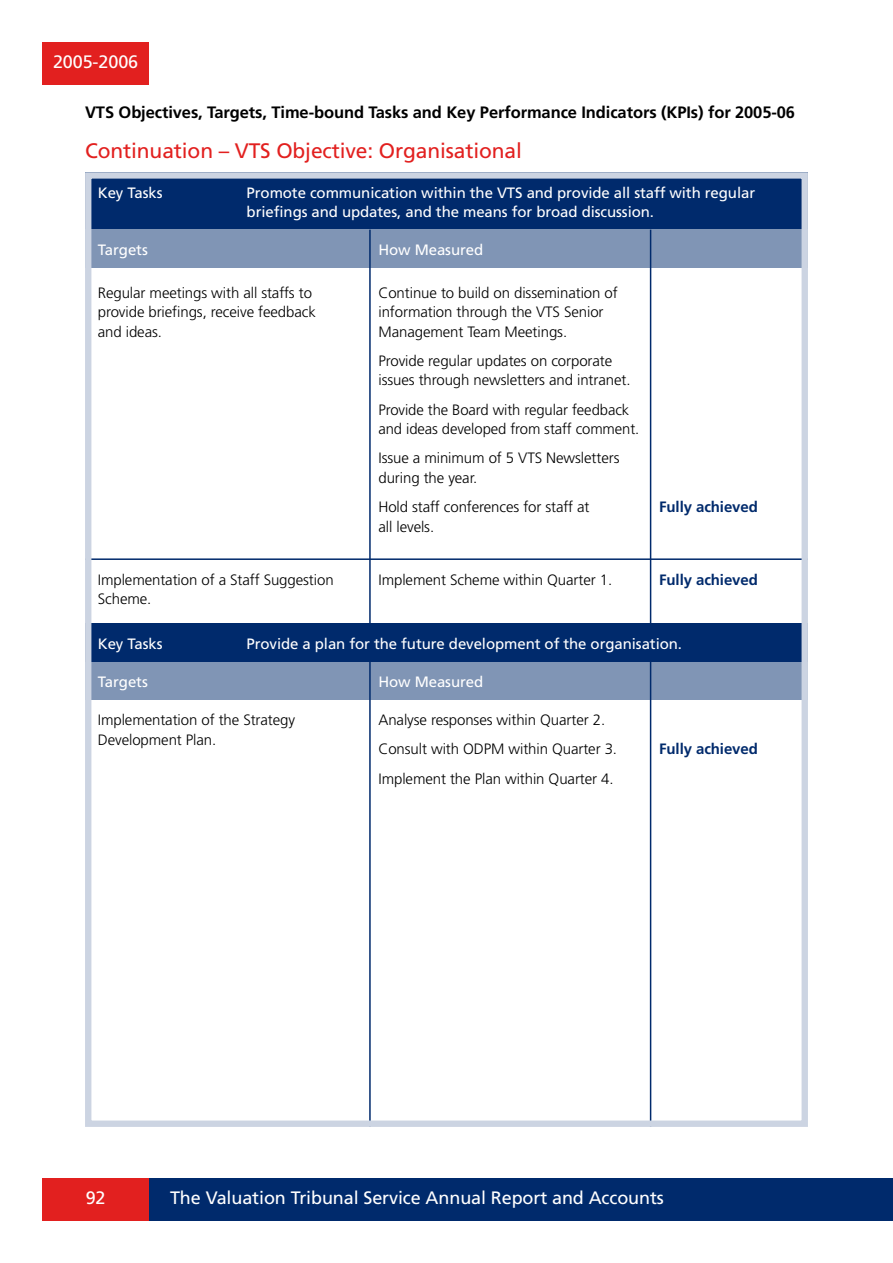
<style>
.page{position:relative;width:893px;height:1263px;background:#fff}
.page>*{position:absolute;margin:0;border:0;box-sizing:border-box;transform-origin:0 0}
.t1{font:21px "Frutiger";letter-spacing:-.005em;color:#e2201f}
.t2{font:18px "Frutiger";letter-spacing:-.005em;color:#fff}
.t3{font:700 16.5px "Frutiger";letter-spacing:-.005em;color:#000}
.t4{font:300 15px/19.5px "Frutiger";letter-spacing:-.005em;color:#000}
.t5{font:15px/19.5px "Frutiger";letter-spacing:-.005em;color:#fff}
.t6{font:700 15px "Frutiger";letter-spacing:-.005em;color:#002a6c}
</style>
<div class="page">
<div style="left:43px;top:43px;width:106px;height:42px;background:#e2201f"></div>
<div style="left:43px;top:1178px;width:106px;height:42px;background:#e2201f"></div>
<div style="left:149px;top:1178px;width:744px;height:42px;background:#002a6c"></div>
<hr style="left:85px;top:558px;width:723px;height:2px;background:#002a6c">
<div style="left:85px;top:172px;width:723px;height:58px;background:#002a6c"></div>
<div style="left:85px;top:230px;width:723px;height:38px;background:#8095b5"></div>
<div style="left:85px;top:661px;width:723px;height:38px;background:#8095b5"></div>
<hr style="left:369px;top:230px;width:2px;height:897px;background:#002a6c">
<hr style="left:650px;top:230px;width:1px;height:897px;background:#002a6c">
<div style="left:85px;top:623px;width:723px;height:38px;background:#002a6c"></div>
<div style="left:85px;top:172px;width:723px;height:955px;border:6px solid #ccd4e2"></div>
<p class="t2" style="left:53px;top:55px;width:87px">2005-2006</p>
<p class="t3" style="left:85px;top:105px;width:711px">VTS Objectives, Targets, Time-bound Tasks and Key Performance Indicators (KPIs) for 2005-06</p>
<h1 class="t1" style="left:85px;top:142px;width:438px">Continuation – VTS Objective: Organisational</h1>
<p class="t5" style="left:98px;top:184px;width:66px">Key Tasks</p>
<p class="t5" style="left:247px;top:184px;width:510px">Promote communication within the VTS and provide all staff with regular briefings and updates, and the means for broad discussion.</p>
<p class="t5" style="left:98px;top:241px;width:52px">Targets</p>
<p class="t5" style="left:378px;top:241px;width:106px">How Measured</p>
<p class="t4" style="left:98px;top:284px;width:220px">Regular meetings with all staffs to provide briefings, receive feedback and ideas.</p>
<p class="t4" style="left:378px;top:284px;width:241px">Continue to build on dissemination of information through the VTS Senior<br>Management Team Meetings.</p>
<p class="t4" style="left:378px;top:352px;width:254px">Provide regular updates on corporate issues through newsletters and intranet.</p>
<p class="t4" style="left:378px;top:401px;width:262px">Provide the Board with regular feedback and ideas developed from staff comment.</p>
<p class="t4" style="left:378px;top:450px;width:243px">Issue a minimum of 5 VTS Newsletters during the year.</p>
<p class="t4" style="left:378px;top:498px;width:213px">Hold staff conferences for staff at all levels.</p>
<p class="t6" style="left:659px;top:501px;width:100px">Fully achieved</p>
<p class="t4" style="left:98px;top:571px;width:237px">Implementation of a Staff Suggestion<br>Scheme.</p>
<p class="t4" style="left:378px;top:571px;width:235px">Implement Scheme within Quarter 1.</p>
<p class="t6" style="left:659px;top:573px;width:100px">Fully achieved</p>
<p class="t5" style="left:98px;top:635px;width:66px">Key Tasks</p>
<p class="t5" style="left:247px;top:635px;width:437px">Provide a plan for the future development of the organisation.</p>
<p class="t5" style="left:98px;top:673px;width:52px">Targets</p>
<p class="t5" style="left:378px;top:673px;width:106px">How Measured</p>
<p class="t4" style="left:98px;top:711px;width:199px">Implementation of the Strategy<br>Development Plan.</p>
<p class="t4" style="left:378px;top:706px;width:240px;line-height:29.2px">Analyse responses within Quarter 2.<br>Consult with ODPM within Quarter 3.<br>Implement the Plan within Quarter 4.</p>
<p class="t6" style="left:659px;top:743px;width:100px">Fully achieved</p>
<p class="t2" style="left:86px;top:1190px;width:21px">92</p>
<p class="t2" style="left:170px;top:1190px;width:495px">The Valuation Tribunal Service Annual Report and Accounts</p>
</div>
